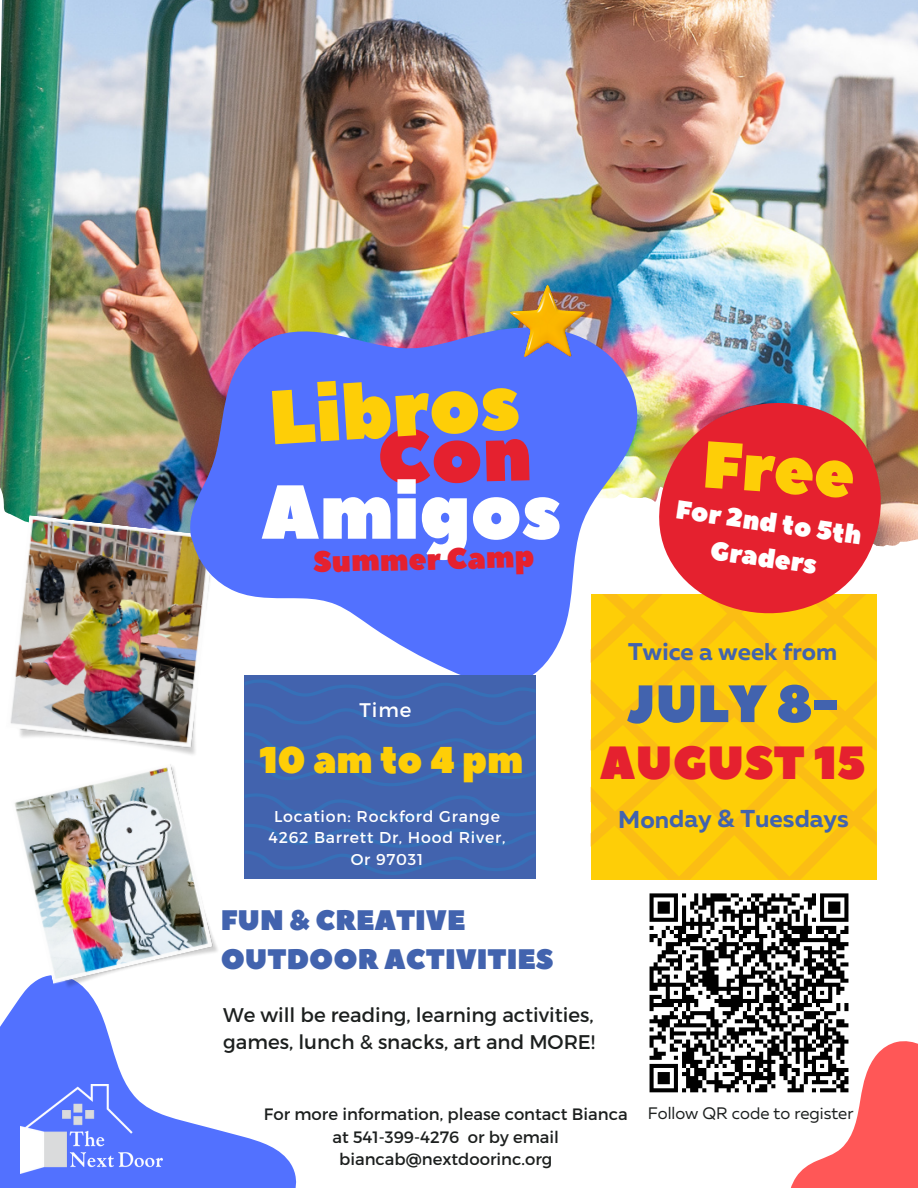
<style>
.page{position:relative;width:918px;height:1188px;background:#fff}
.page>*{position:absolute;margin:0;border:0;box-sizing:border-box;transform-origin:0 0}
.t1{font:76.35px "Peace Sans";color:#fff}
.t2{font:76.2px "Peace Sans";color:#fece07}
.t3{font:66.15px "Peace Sans";color:#fece07}
.t4{font:52.35px "Peace Sans";color:#4263ae}
.t5{font:46.5px "Peace Sans";color:#e5212f}
.t6{font:37.35px "Peace Sans";letter-spacing:.1em;color:#fece07}
.t7{font:29.55px "Peace Sans";color:#e5212f}
.t8{font:28.2px/39.3px "Peace Sans";color:#4263ae}
.t9{font:26.1px/35.5px "Peace Sans";color:#fff;text-align:center}
.t10{font:700 24.45px "Muller";color:#4263ae}
.t11{font:700 24.15px "Muller";color:#4263ae}
.t12{font:19.8px/27px "Montserrat";color:#1c1f1e}
.t13{font:19.65px "Montserrat";color:#fff}
.t14{font:16.65px "Muller";color:#1c1f1e}
.t15{font:16.5px/22.2px "Montserrat";color:#1c1f1e;text-align:center}
.t16{font:15.75px/21.6px "Montserrat";letter-spacing:.05em;color:#fff;text-align:center}
</style>
<div class="page">
<img style="left:0;top:0;width:918px;height:879px">
<img style="left:214px;top:0;width:704px;height:476px">
<svg style="left:0;top:994px;width:297px;height:194px"></svg>
<img style="left:4px;top:515px;width:219px;height:245px">
<img style="left:11px;top:762px;width:212px;height:232px">
<img style="left:133px;top:188px;width:573px;height:568px">
<img style="left:510px;top:286px;width:75px;height:71px">
<img style="left:21px;top:1085px;width:142px;height:89px">
<svg style="left:591px;top:594px;width:286px;height:286px;background:#fdc90a"></svg>
<svg style="left:659px;top:403px;width:222px;height:210px;background:#e3423d"></svg>
<div style="left:245px;top:676px;width:291px;height:203px;background:#4263ae"></div>
<svg style="left:245px;top:680px;width:290px;height:195px"></svg>
<svg style="left:649px;top:893px;width:269px;height:295px"></svg>
<div style="left:379px;top:427px;width:151px;height:58px;background:#5271ff"></div>
<p class="t2" style="left:265px;top:368px;width:252px;rotate:-4deg">Libros</p>
<p class="t1" style="left:261px;top:462px;width:302px">Amigos</p>
<p class="t7" style="left:313px;top:542px;width:223px;rotate:-1deg">Summer Camp</p>
<p class="t13" style="left:359px;top:697px;width:54px">Time</p>
<p class="t6" style="left:259px;top:735px;width:265px">10amto4pm</p>
<p class="t3" style="left:706px;top:421px;width:154px;rotate:4deg">Free</p>
<h3 class="t9" style="left:678px;top:492px;width:189px;rotate:8deg">For 2nd to 5th<br>Graders</h3>
<p class="t11" style="left:628px;top:642px;width:211px">Twice a week from</p>
<p class="t4" style="left:627px;top:669px;width:213px">JULY 8-</p>
<p class="t5" style="left:600px;top:732px;width:267px">AUGUST 15</p>
<p class="t16" style="left:274px;top:805px;width:227px">Location: Rockford Grange</p>
<h4 class="t10" style="left:618px;top:809px;width:232px">Monday &amp; Tuesdays</h4>
<h5 class="t16" style="left:269px;top:826px;width:238px">4262 Barrett Dr, Hood River,<br>Or 97031</h5>
<p class="t8" style="left:221px;top:902px;width:334px">FUN &amp; CREATIVE<br>OUTDOOR ACTIVITIES</p>
<p class="t12" style="left:223px;top:1001px;width:373px">We will be reading, learning activities, games, lunch &amp; snacks, art and MORE!</p>
<p class="t15" style="left:264px;top:1103px;width:365px">For more information, please contact Bianca</p>
<p class="t14" style="left:648px;top:1107px;width:207px">Follow QR code to register</p>
<p class="t15" style="left:333px;top:1125px;width:228px">at 541-399-4276 or by email biancab@nextdoorinc.org</p>
</div>
